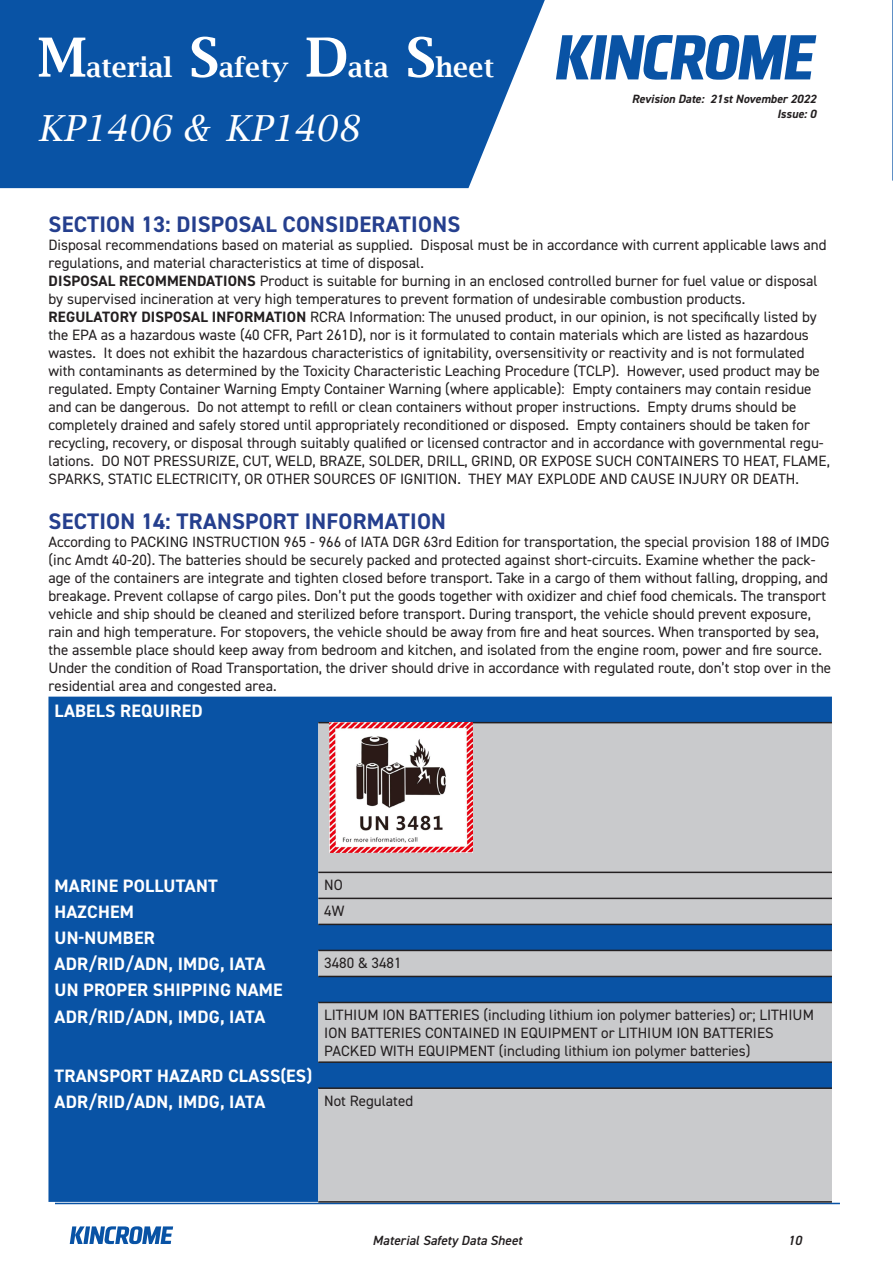
<style>
.page{position:relative;width:893px;height:1263px;background:#fff}
.page>*{position:absolute;margin:0;border:0;box-sizing:border-box;transform-origin:0 0}
.t1{font:italic 36px "Lucida Bright";color:#fff}
.t2{font:600 27px "Lucida Bright";color:#fff}
.Subheading_Blue{font:700 22.5px "DIN2014";letter-spacing:.01em;color:#253f8e}
.Subheading_White{font:700 18px "DIN2014";letter-spacing:.01em;color:#fff}
.Body_Text{font:15px/18px "DIN2014";color:#231f20}
.t3{font:italic 600 13.35px "DIN2014";color:#231f20}
.t4{font:italic 700 12px/14.4px "DIN2014";color:#231f20;text-align:right}
.s1{font-size:54px}
.s2{font-weight:700}
</style>
<div class="page">
<div style="left:0;top:0;width:545px;height:188px;background:#0953a5"></div>
<svg style="left:556px;top:35px;width:260px;height:45px"></svg>
<svg style="left:70px;top:1226px;width:103px;height:18px"></svg>
<hr style="left:55px;top:1203px;width:785px;height:1px;background:#0953a5">
<svg style="left:892px;top:0;width:1px;height:181px"></svg>
<div style="left:48px;top:697px;width:784px;height:505px;background:#0953a5"></div>
<svg style="left:318px;top:723px;width:514px;height:478px;background:#a7b4c3"></svg>
<hr style="left:318px;top:950px;width:514px;height:1px;background:#231f20">
<hr style="left:318px;top:1002px;width:514px;height:1px;background:#231f20">
<hr style="left:318px;top:1087px;width:514px;height:2px;background:#231f20">
<hr style="left:318px;top:976px;width:514px;height:1px;background:#231f20">
<hr style="left:318px;top:1061px;width:514px;height:2px;background:#231f20">
<hr style="left:318px;top:1201px;width:514px;height:2px;background:#231f20">
<hr style="left:318px;top:722px;width:514px;height:1px;background:#231f20">
<hr style="left:318px;top:872px;width:514px;height:1px;background:#231f20">
<hr style="left:318px;top:898px;width:514px;height:1px;background:#231f20">
<hr style="left:318px;top:924px;width:514px;height:1px;background:#231f20">
<img style="left:329px;top:722px;width:143px;height:130px">
<h2 class="t2" style="left:38px;top:52px;width:458px"><span class="s1">M</span>aterial <span class="s1">S</span>afety <span class="s1">D</span>ata <span class="s1">S</span>heet</h2>
<h1 class="t1" style="left:38px;top:108px;width:323px">KP1406 &amp; KP1408</h1>
<p class="t4" style="left:632px;top:92px;width:186px">Revision Date: 21st November 2022<br>Issue: 0</p>
<p class="Subheading_Blue" style="left:49px;top:209px;width:413px">SECTION 13: DISPOSAL CONSIDERATIONS</p>
<p class="Body_Text" style="left:48px;top:235px;width:779px">Disposal recommendations based on material as supplied. Disposal must be in accordance with current applicable laws and regulations, and material characteristics at time of disposal.</p>
<p class="Body_Text" style="left:48px;top:271px;width:771px"><span class="s2">DISPOSAL RECOMMENDATIONS</span> Product is suitable for burning in an enclosed controlled burner for fuel value or disposal by supervised incineration at very high temperatures to prevent formation of undesirable combustion products.</p>
<p class="Body_Text" style="left:48px;top:307px;width:783px"><span class="s2">REGULATORY DISPOSAL INFORMATION</span> RCRA Information: The unused product, in our opinion, is not specifically listed by the EPA as a hazardous waste (40 CFR, Part 261D), nor is it formulated to contain materials which are listed as hazardous wastes. It does not exhibit the hazardous characteristics of ignitability, oversensitivity or reactivity and is not formulated with contaminants as determined by the Toxicity Characteristic Leaching Procedure (TCLP). However, used product may be regulated. Empty Container Warning Empty Container Warning (where applicable): Empty containers may contain residue and can be dangerous. Do not attempt to refill or clean containers without proper instructions. Empty drums should be completely drained and safely stored until appropriately reconditioned or disposed. Empty containers should be taken for recycling, recovery, or disposal through suitably qualified or licensed contractor and in accordance with governmental regu&shy;lations. DO NOT PRESSURIZE, CUT, WELD, BRAZE, SOLDER, DRILL, GRIND, OR EXPOSE SUCH CONTAINERS TO HEAT, FLAME, SPARKS, STATIC ELECTRICITY, OR OTHER SOURCES OF IGNITION. THEY MAY EXPLODE AND CAUSE INJURY OR DEATH.</p>
<p class="Subheading_Blue" style="left:49px;top:506px;width:399px">SECTION 14: TRANSPORT INFORMATION</p>
<p class="Body_Text" style="left:48px;top:532px;width:784px">According to PACKING INSTRUCTION 965 - 966 of IATA DGR 63rd Edition for transportation, the special provision 188 of IMDG (inc Amdt 40-20). The batteries should be securely packed and protected against short-circuits. Examine whether the pack&shy;age of the containers are integrate and tighten closed before transport. Take in a cargo of them without falling, dropping, and breakage. Prevent collapse of cargo piles. Don’t put the goods together with oxidizer and chief food chemicals. The transport vehicle and ship should be cleaned and sterilized before transport. During transport, the vehicle should prevent exposure, rain and high temperature. For stopovers, the vehicle should be away from fire and heat sources. When transported by sea, the assemble place should keep away from bedroom and kitchen, and isolated from the engine room, power and fire source.<br>Under the condition of Road Transportation, the driver should drive in accordance with regulated route, don’t stop over in the residential area and congested area.</p>
<p class="Subheading_White" style="left:55px;top:698px;width:150px">LABELS REQUIRED</p>
<p class="Subheading_White" style="left:55px;top:874px;width:165px">MARINE POLLUTANT</p>
<p class="Body_Text" style="left:324px;top:875px;width:20px">NO</p>
<p class="Subheading_White" style="left:55px;top:900px;width:81px">HAZCHEM</p>
<p class="Body_Text" style="left:324px;top:902px;width:22px">4W</p>
<p class="Subheading_White" style="left:55px;top:926px;width:102px">UN-NUMBER</p>
<p class="Subheading_White" style="left:55px;top:952px;width:212px">ADR/RID/ADN, IMDG, IATA</p>
<p class="Body_Text" style="left:324px;top:954px;width:79px">3480 &amp; 3481</p>
<p class="Subheading_White" style="left:55px;top:978px;width:230px">UN PROPER SHIPPING NAME</p>
<p class="Subheading_White" style="left:55px;top:1004px;width:212px">ADR/RID/ADN, IMDG, IATA</p>
<p class="Body_Text" style="left:324px;top:1006px;width:491px">LITHIUM ION BATTERIES (including lithium ion polymer batteries) or; LITHIUM<br>ION BATTERIES CONTAINED IN EQUIPMENT or LITHIUM ION BATTERIES</p>
<p class="Body_Text" style="left:324px;top:1042px;width:428px">PACKED WITH EQUIPMENT (including lithium ion polymer batteries)</p>
<p class="Subheading_White" style="left:55px;top:1064px;width:259px">TRANSPORT HAZARD CLASS(ES)</p>
<p class="Subheading_White" style="left:55px;top:1090px;width:212px">ADR/RID/ADN, IMDG, IATA</p>
<p class="Body_Text" style="left:324px;top:1091px;width:90px">Not Regulated</p>
<p class="t3" style="left:373px;top:1231px;width:151px">Material Safety Data Sheet</p>
<p class="t3" style="left:788px;top:1231px;width:15px">10</p>
</div>
